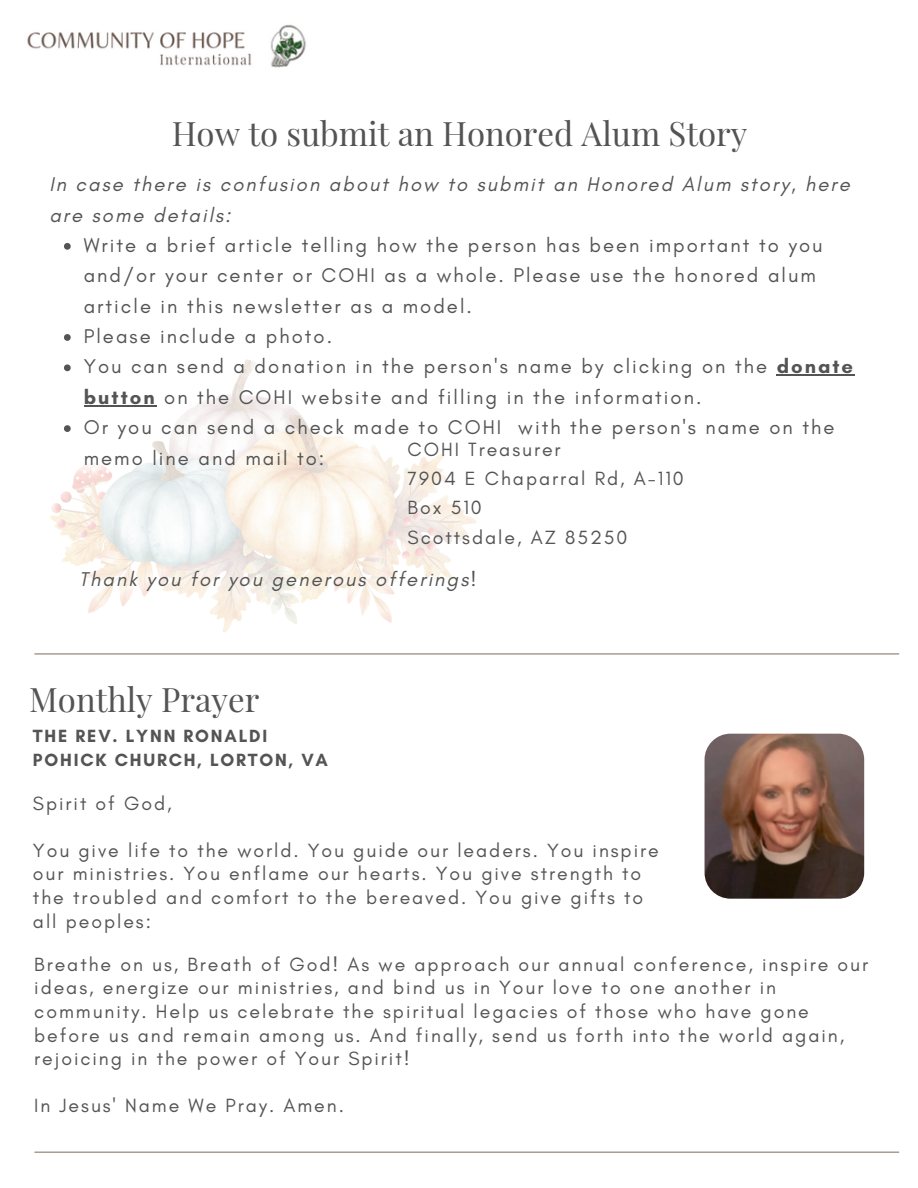
<style>
.page{position:relative;width:918px;height:1188px;background:#fff}
.page>*{position:absolute;margin:0;border:0;box-sizing:border-box;transform-origin:0 0}
.t1{font:33px "Playfair Display";color:#545454}
.t2{font:20.25px/30.3px "Glacial Indifference";letter-spacing:.1em;color:#545454}
.t3{font:italic 20.25px/30.3px "Glacial Indifference";letter-spacing:.1em;color:#545454}
.t4{font:19.5px/23.7px "Glacial Indifference";letter-spacing:.1em;color:#545454}
.t5{font:700 18px/24.8px "Glacial Indifference";letter-spacing:.1em;color:#545454}
.s1{font-weight:700}
</style>
<div class="page">
<img style="left:27px;top:24px;width:279px;height:43px">
<hr style="left:35px;top:653px;width:864px;height:1px;background:#8c7c6d">
<hr style="left:35px;top:1152px;width:864px;height:1px;background:#8c7c6d">
<svg style="left:704px;top:733px;width:161px;height:166px;background:#78594d"></svg>
<img style="left:50px;top:359px;width:426px;height:274px">
<svg style="left:64px;top:243px;width:7px;height:7px"></svg>
<svg style="left:64px;top:334px;width:7px;height:7px"></svg>
<svg style="left:64px;top:364px;width:7px;height:7px"></svg>
<hr style="left:777px;top:375px;width:78px;height:1px;background:#545454">
<hr style="left:84px;top:405px;width:73px;height:1px;background:#545454">
<svg style="left:64px;top:425px;width:7px;height:7px"></svg>
<h1 class="t1" style="left:172px;top:111px;width:577px">How to submit an Honored Alum Story</h1>
<p class="t3" style="left:49px;top:169px;width:802px">In case there is confusion about how to submit an Honored Alum story, here are some details:</p>
<p class="t2" style="left:84px;top:230px;width:771px">Write a brief article telling how the person has been important to you and/or your center or COHI as a whole. Please use the honored alum article in this newsletter as a model.<br>Please include a photo.<br>You can send a donation in the person's name by clicking on the <span class="s1">donate button</span> on the COHI website and filling in the information.<br>Or you can send a check made to COHI with the person's name on the memo line and mail to:</p>
<p class="t4" style="left:408px;top:434px;width:278px;line-height:29.2px">COHI Treasurer<br>7904 E Chaparral Rd, A-110<br>Box 510<br>Scottsdale, AZ 85250</p>
<p class="t3" style="left:79px;top:564px;width:399px">Thank you for you generous offerings!</p>
<h1 class="t1" style="left:29px;top:677px;width:232px">Monthly Prayer</h1>
<p class="t5" style="left:33px;top:723px;width:297px">THE REV. LYNN RONALDI<br>POHICK CHURCH, LORTON, VA</p>
<p class="t4" style="left:33px;top:791px;width:140px">Spirit of God,</p>
<p class="t4" style="left:33px;top:838px;width:627px">You give life to the world. You guide our leaders. You inspire our ministries. You enflame our hearts. You give strength to the troubled and comfort to the bereaved. You give gifts to all peoples:</p>
<p class="t4" style="left:34px;top:952px;width:835px">Breathe on us, Breath of God! As we approach our annual conference, inspire our ideas, energize our ministries, and bind us in Your love to one another in community. Help us celebrate the spiritual legacies of those who have gone before us and remain among us. And finally, send us forth into the world again, rejoicing in the power of Your Spirit!</p>
<p class="t4" style="left:34px;top:1094px;width:311px">In Jesus' Name We Pray. Amen.</p>
</div>
